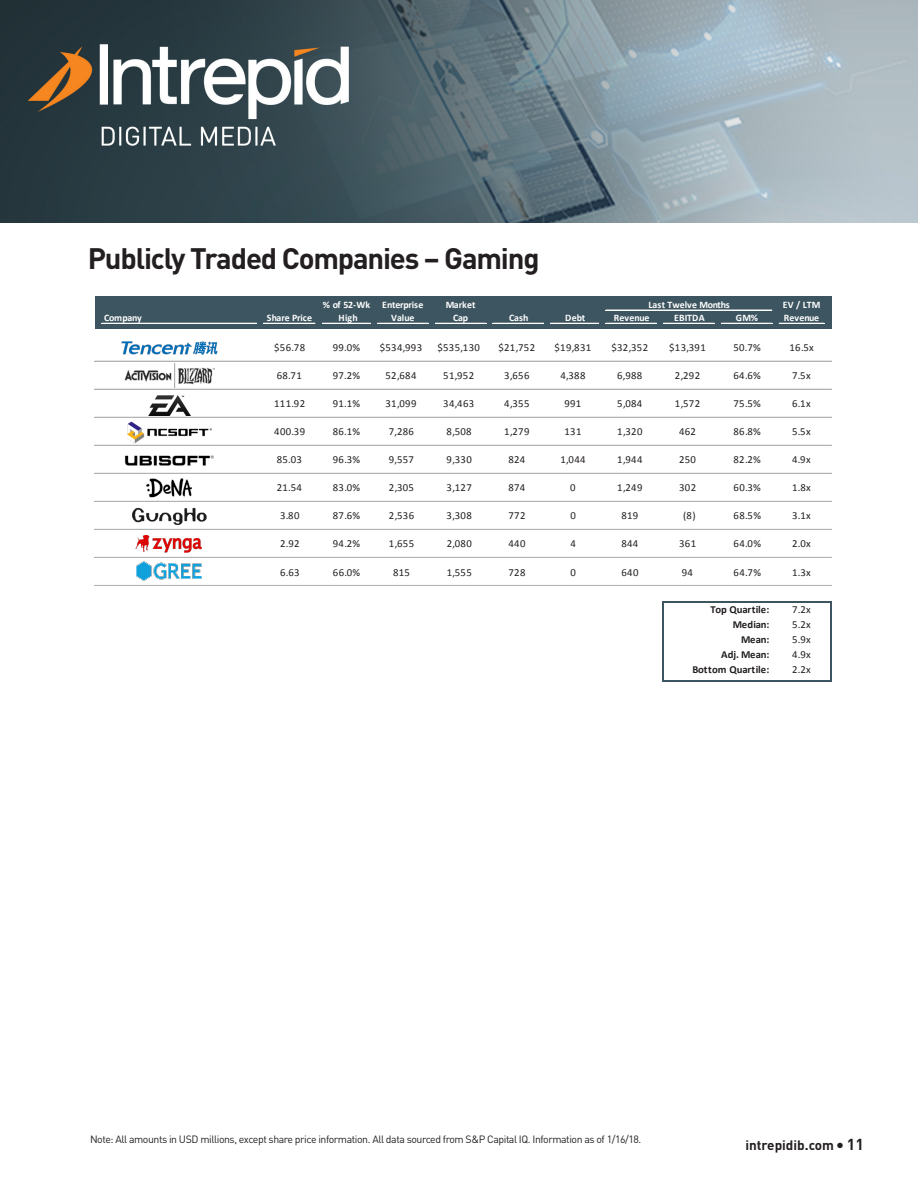
<style>
.page{position:relative;width:918px;height:1188px;background:#fff}
.page>*{position:absolute;margin:0;border:0;box-sizing:border-box;transform-origin:0 0}
.body1{font:700 29.25px "DIN";letter-spacing:-.04em;color:#231f20}
.t1{font:700 13.5px "DIN";color:#231f20}
.t2{font:10.65px "Calibri";letter-spacing:.03em;color:#231f20}
.t3{font:700 10.65px "Calibri";color:#231f20}
.t4{font:10.5px "DIN";letter-spacing:-.04em;color:#231f20}
.t5{font:700 9.9px "Calibri";letter-spacing:-.005em;color:#fff}
.t6{font:700 9.9px "Calibri";letter-spacing:-.035em;color:#fff}
.s1{font-size:15.75px}
</style>
<div class="page">
<img style="left:0;top:0;width:918px;height:223px">
<div style="left:95px;top:296px;width:737px;height:33px;background:#3d5560"></div>
<hr style="left:102px;top:323px;width:155px;height:1px;background:#fff">
<hr style="left:263px;top:323px;width:52px;height:1px;background:#fff">
<hr style="left:322px;top:323px;width:49px;height:1px;background:#fff">
<hr style="left:377px;top:323px;width:51px;height:1px;background:#fff">
<hr style="left:435px;top:323px;width:51px;height:1px;background:#fff">
<hr style="left:493px;top:323px;width:51px;height:1px;background:#fff">
<hr style="left:550px;top:323px;width:49px;height:1px;background:#fff">
<hr style="left:606px;top:323px;width:51px;height:1px;background:#fff">
<hr style="left:663px;top:323px;width:52px;height:1px;background:#fff">
<hr style="left:721px;top:323px;width:51px;height:1px;background:#fff">
<hr style="left:663px;top:601px;width:1px;height:81px;background:#3d5560">
<hr style="left:830px;top:603px;width:2px;height:79px;background:#3d5560">
<hr style="left:606px;top:310px;width:166px;height:1px;background:#fff">
<hr style="left:779px;top:323px;width:45px;height:1px;background:#fff">
<hr style="left:94px;top:361px;width:738px;height:1px;background:#b2b3b7">
<hr style="left:94px;top:389px;width:738px;height:1px;background:#b2b3b7">
<hr style="left:94px;top:417px;width:738px;height:1px;background:#b2b3b7">
<hr style="left:94px;top:445px;width:738px;height:1px;background:#b2b3b7">
<hr style="left:94px;top:473px;width:738px;height:1px;background:#b2b3b7">
<hr style="left:94px;top:501px;width:738px;height:1px;background:#b2b3b7">
<hr style="left:94px;top:529px;width:738px;height:1px;background:#b2b3b7">
<hr style="left:94px;top:557px;width:738px;height:1px;background:#b2b3b7">
<hr style="left:94px;top:585px;width:738px;height:1px;background:#b2b3b7">
<hr style="left:664px;top:601px;width:168px;height:2px;background:#3d5560">
<hr style="left:664px;top:680px;width:168px;height:2px;background:#3d5560">
<img style="left:121px;top:341px;width:97px;height:13px">
<img style="left:149px;top:395px;width:41px;height:20px">
<img style="left:128px;top:421px;width:83px;height:22px">
<img style="left:125px;top:455px;width:89px;height:11px">
<img style="left:146px;top:478px;width:46px;height:20px">
<img style="left:132px;top:507px;width:75px;height:17px">
<img style="left:135px;top:536px;width:67px;height:16px">
<img style="left:137px;top:562px;width:65px;height:18px">
<img style="left:125px;top:363px;width:89px;height:24px">
<p class="body1" style="left:88px;top:239px;width:453px">Publicly Traded Companies – Gaming</p>
<p class="t5" style="left:323px;top:298px;width:102px">% of 52--‐Wk Enterprise</p>
<p class="t5" style="left:446px;top:298px;width:31px">Market</p>
<p class="t5" style="left:649px;top:298px;width:83px">Last Twelve Months</p>
<p class="t5" style="left:783px;top:298px;width:39px">EV / LTM</p>
<p class="t6" style="left:104px;top:311px;width:39px">Company</p>
<p class="t5" style="left:267px;top:311px;width:47px">Share Price</p>
<p class="t5" style="left:338px;top:311px;width:21px">High</p>
<p class="t5" style="left:391px;top:311px;width:25px">Value</p>
<p class="t5" style="left:453px;top:311px;width:17px">Cap</p>
<p class="t5" style="left:509px;top:311px;width:21px">Cash</p>
<p class="t5" style="left:565px;top:311px;width:21px">Debt</p>
<p class="t5" style="left:614px;top:311px;width:37px">Revenue</p>
<p class="t5" style="left:674px;top:311px;width:32px">EBITDA</p>
<p class="t5" style="left:736px;top:311px;width:24px">GM%</p>
<p class="t5" style="left:784px;top:311px;width:37px">Revenue</p>
<p class="t2" style="left:274px;top:341px;width:32px">$56.78</p>
<p class="t2" style="left:333px;top:341px;width:29px">99.0%</p>
<p class="t2" style="left:380px;top:341px;width:44px">$534,993</p>
<p class="t2" style="left:437px;top:341px;width:44px">$535,130</p>
<p class="t2" style="left:498px;top:341px;width:38px">$21,752</p>
<p class="t2" style="left:555px;top:341px;width:38px">$19,831</p>
<p class="t2" style="left:611px;top:341px;width:38px">$32,352</p>
<p class="t2" style="left:669px;top:341px;width:38px">$13,391</p>
<p class="t2" style="left:733px;top:341px;width:29px">50.7%</p>
<p class="t2" style="left:790px;top:341px;width:26px">16.5x</p>
<p class="t2" style="left:277px;top:369px;width:27px">68.71</p>
<p class="t2" style="left:333px;top:369px;width:29px">97.2%</p>
<p class="t2" style="left:386px;top:369px;width:32px">52,684</p>
<p class="t2" style="left:443px;top:369px;width:32px">51,952</p>
<p class="t2" style="left:504px;top:369px;width:27px">3,656</p>
<p class="t2" style="left:560px;top:369px;width:27px">4,388</p>
<p class="t2" style="left:617px;top:369px;width:27px">6,988</p>
<p class="t2" style="left:675px;top:369px;width:27px">2,292</p>
<p class="t2" style="left:734px;top:369px;width:29px">64.6%</p>
<p class="t2" style="left:792px;top:369px;width:20px">7.5x</p>
<p class="t2" style="left:274px;top:397px;width:32px">111.92</p>
<p class="t2" style="left:333px;top:397px;width:29px">91.1%</p>
<p class="t2" style="left:386px;top:397px;width:32px">31,099</p>
<p class="t2" style="left:443px;top:397px;width:32px">34,463</p>
<p class="t2" style="left:504px;top:397px;width:27px">4,355</p>
<p class="t2" style="left:564px;top:397px;width:18px">991</p>
<p class="t2" style="left:617px;top:397px;width:27px">5,084</p>
<p class="t2" style="left:675px;top:397px;width:27px">1,572</p>
<p class="t2" style="left:734px;top:397px;width:29px">75.5%</p>
<p class="t2" style="left:792px;top:397px;width:20px">6.1x</p>
<p class="t2" style="left:274px;top:425px;width:32px">400.39</p>
<p class="t2" style="left:333px;top:425px;width:29px">86.1%</p>
<p class="t2" style="left:389px;top:425px;width:27px">7,286</p>
<p class="t2" style="left:447px;top:425px;width:27px">8,508</p>
<p class="t2" style="left:504px;top:425px;width:27px">1,279</p>
<p class="t2" style="left:564px;top:425px;width:18px">131</p>
<p class="t2" style="left:617px;top:425px;width:27px">1,320</p>
<p class="t2" style="left:679px;top:425px;width:18px">462</p>
<p class="t2" style="left:734px;top:425px;width:29px">86.8%</p>
<p class="t2" style="left:792px;top:425px;width:20px">5.5x</p>
<p class="t2" style="left:277px;top:453px;width:27px">85.03</p>
<p class="t2" style="left:333px;top:453px;width:29px">96.3%</p>
<p class="t2" style="left:389px;top:453px;width:27px">9,557</p>
<p class="t2" style="left:447px;top:453px;width:27px">9,330</p>
<p class="t2" style="left:508px;top:453px;width:18px">824</p>
<p class="t2" style="left:560px;top:453px;width:27px">1,044</p>
<p class="t2" style="left:617px;top:453px;width:27px">1,944</p>
<p class="t2" style="left:679px;top:453px;width:18px">250</p>
<p class="t2" style="left:734px;top:453px;width:29px">82.2%</p>
<p class="t2" style="left:792px;top:453px;width:20px">4.9x</p>
<p class="t2" style="left:277px;top:481px;width:27px">21.54</p>
<p class="t2" style="left:333px;top:481px;width:29px">83.0%</p>
<p class="t2" style="left:389px;top:481px;width:27px">2,305</p>
<p class="t2" style="left:447px;top:481px;width:27px">3,127</p>
<p class="t2" style="left:508px;top:481px;width:18px">874</p>
<p class="t2" style="left:570px;top:481px;width:7px">0</p>
<p class="t2" style="left:617px;top:481px;width:27px">1,249</p>
<p class="t2" style="left:679px;top:481px;width:18px">302</p>
<p class="t2" style="left:734px;top:481px;width:29px">60.3%</p>
<p class="t2" style="left:792px;top:481px;width:20px">1.8x</p>
<p class="t2" style="left:280px;top:509px;width:21px">3.80</p>
<p class="t2" style="left:333px;top:509px;width:29px">87.6%</p>
<p class="t2" style="left:389px;top:509px;width:27px">2,536</p>
<p class="t2" style="left:447px;top:509px;width:27px">3,308</p>
<p class="t2" style="left:509px;top:509px;width:18px">772</p>
<p class="t2" style="left:570px;top:509px;width:7px">0</p>
<p class="t2" style="left:621px;top:509px;width:18px">819</p>
<p class="t2" style="left:683px;top:509px;width:14px">(8)</p>
<p class="t2" style="left:734px;top:509px;width:29px">68.5%</p>
<p class="t2" style="left:792px;top:509px;width:20px">3.1x</p>
<p class="t2" style="left:280px;top:537px;width:21px">2.92</p>
<p class="t2" style="left:333px;top:537px;width:29px">94.2%</p>
<p class="t2" style="left:389px;top:537px;width:27px">1,655</p>
<p class="t2" style="left:447px;top:537px;width:27px">2,080</p>
<p class="t2" style="left:509px;top:537px;width:18px">440</p>
<p class="t2" style="left:570px;top:537px;width:7px">4</p>
<p class="t2" style="left:621px;top:537px;width:18px">844</p>
<p class="t2" style="left:679px;top:537px;width:18px">361</p>
<p class="t2" style="left:734px;top:537px;width:29px">64.0%</p>
<p class="t2" style="left:792px;top:537px;width:20px">2.0x</p>
<p class="t2" style="left:280px;top:565px;width:21px">6.63</p>
<p class="t2" style="left:333px;top:565px;width:29px">66.0%</p>
<p class="t2" style="left:393px;top:565px;width:18px">815</p>
<p class="t2" style="left:447px;top:565px;width:27px">1,555</p>
<p class="t2" style="left:509px;top:565px;width:18px">728</p>
<p class="t2" style="left:570px;top:565px;width:7px">0</p>
<p class="t2" style="left:621px;top:565px;width:18px">640</p>
<p class="t2" style="left:682px;top:565px;width:13px">94</p>
<p class="t2" style="left:734px;top:565px;width:29px">64.7%</p>
<p class="t2" style="left:792px;top:565px;width:20px">1.3x</p>
<p class="t3" style="left:711px;top:603px;width:60px">Top Quartile:</p>
<p class="t2" style="left:792px;top:603px;width:20px">7.2x</p>
<p class="t3" style="left:733px;top:618px;width:38px">Median:</p>
<p class="t2" style="left:792px;top:618px;width:20px">5.2x</p>
<p class="t3" style="left:741px;top:633px;width:30px">Mean:</p>
<p class="t2" style="left:792px;top:633px;width:20px">5.9x</p>
<p class="t3" style="left:721px;top:648px;width:50px">Adj. Mean:</p>
<p class="t2" style="left:792px;top:648px;width:20px">4.9x</p>
<p class="t3" style="left:692px;top:662px;width:79px">Bottom Quartile:</p>
<p class="t2" style="left:792px;top:663px;width:20px">2.2x</p>
<p class="t4" style="left:90px;top:1132px;width:553px">Note: All amounts in USD millions, except share price information. All data sourced from S&amp;P Capital IQ. Information as of 1/16/18.</p>
<p class="t1" style="left:745px;top:1136px;width:120px">intrepidib.com ● <span class="s1">11</span></p>
</div>
